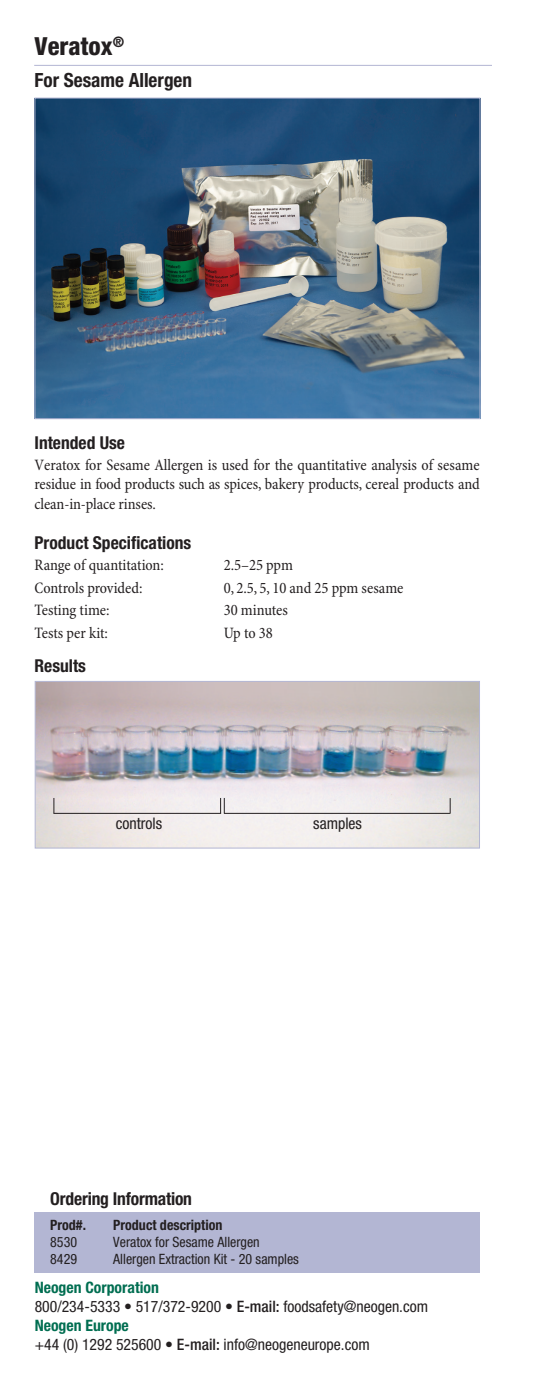
<style>
.page{position:relative;width:536px;height:1386px;background:#fff}
.page>*{position:absolute;margin:0;border:0;box-sizing:border-box;transform-origin:0 0}
.t1{font:800 condensed 24.85px "Helvetica Neue";color:#231f20}
.t2{font:700 condensed 19.6px "Helvetica Neue";color:#231f20}
.t3{font:700 condensed 17.85px "Helvetica Neue";color:#231f20}
.t4{font:condensed 16.1px/19.2px "Minion Pro";letter-spacing:-.005em;color:#231f20;text-align:justify}
.t5{font:condensed 16.1px "Helvetica Neue";color:#231f20}
.t6{font:condensed 15.75px "Helvetica Neue";color:#231f20}
.t7{font:700 condensed 15.75px "Helvetica Neue";color:#006e51}
.t8{font:condensed 14.17px "Helvetica Neue";color:#231f20}
.t9{font:700 condensed 14.17px "Helvetica Neue";color:#231f20}
.s1{font-weight:500}
</style>
<div class="page">
<div style="left:35px;top:1212px;width:444px;height:60px;background:#b3b6d3"></div>
<img style="left:36px;top:100px;width:442px;height:317px">
<div style="left:34px;top:98px;width:446px;height:321px;border:1px solid #b3b6d3"></div>
<img style="left:37px;top:683px;width:441px;height:164px">
<div style="left:35px;top:681px;width:445px;height:168px;border:1px solid #b3b6d3"></div>
<hr style="left:53px;top:813px;width:168px;height:1px;background:#231f20">
<svg style="left:53px;top:798px;width:1px;height:15px"></svg>
<hr style="left:224px;top:813px;width:226px;height:1px;background:#231f20">
<svg style="left:220px;top:798px;width:5px;height:15px"></svg>
<svg style="left:449px;top:798px;width:1px;height:16px"></svg>
<hr style="left:35px;top:65px;width:456px;height:1px;background:#b3b6d3">
<p class="t1" style="left:35px;top:31px;width:91px">Veratox<sup>®</sup></p>
<p class="t2" style="left:35px;top:69px;width:159px">For Sesame Allergen</p>
<p class="t3" style="left:34px;top:432px;width:92px">Intended Use</p>
<p class="t4" style="left:34px;top:456px;width:446px">Veratox for Sesame Allergen is used for the quantitative analysis of sesame residue in food products such as spices, bakery products, cereal products and clean-in-place rinses.</p>
<p class="t3" style="left:34px;top:532px;width:158px">Product Specifications</p>
<p class="t4" style="left:34px;top:556px;width:131px">Range of quantitation:</p>
<p class="t4" style="left:223px;top:556px;width:71px">2.5–25 ppm</p>
<p class="t4" style="left:34px;top:579px;width:109px">Controls provided:</p>
<p class="t4" style="left:223px;top:579px;width:181px">0, 2.5, 5, 10 and 25 ppm sesame</p>
<p class="t4" style="left:34px;top:601px;width:76px">Testing time:</p>
<p class="t4" style="left:223px;top:601px;width:66px">30 minutes</p>
<p class="t4" style="left:34px;top:623px;width:75px">Tests per kit:</p>
<p class="t4" style="left:223px;top:623px;width:51px">Up to 38</p>
<p class="t3" style="left:34px;top:655px;width:53px">Results</p>
<p class="t5" style="left:116px;top:814px;width:48px">controls</p>
<p class="t5" style="left:313px;top:814px;width:50px">samples</p>
<p class="t3" style="left:50px;top:1188px;width:143px">Ordering Information</p>
<p class="t9" style="left:50px;top:1216px;width:37px">Prod#.</p>
<p class="t9" style="left:113px;top:1216px;width:111px">Product description</p>
<p class="t8" style="left:50px;top:1234px;width:28px">8530</p>
<p class="t8" style="left:113px;top:1234px;width:148px">Veratox for Sesame Allergen</p>
<p class="t8" style="left:50px;top:1251px;width:28px">8429</p>
<p class="t8" style="left:113px;top:1251px;width:187px">Allergen Extraction Kit - 20 samples</p>
<p class="t7" style="left:35px;top:1278px;width:126px">Neogen Corporation</p>
<p class="t6" style="left:35px;top:1297px;width:395px">800/234-5333 • 517/372-9200 • <span class="s1">E-mail:</span> foodsafety@neogen.com</p>
<p class="t7" style="left:35px;top:1316px;width:96px">Neogen Europe</p>
<p class="t6" style="left:35px;top:1335px;width:336px">+44 (0) 1292 525600 • <span class="s1">E-mail:</span> info@neogeneurope.com</p>
</div>
